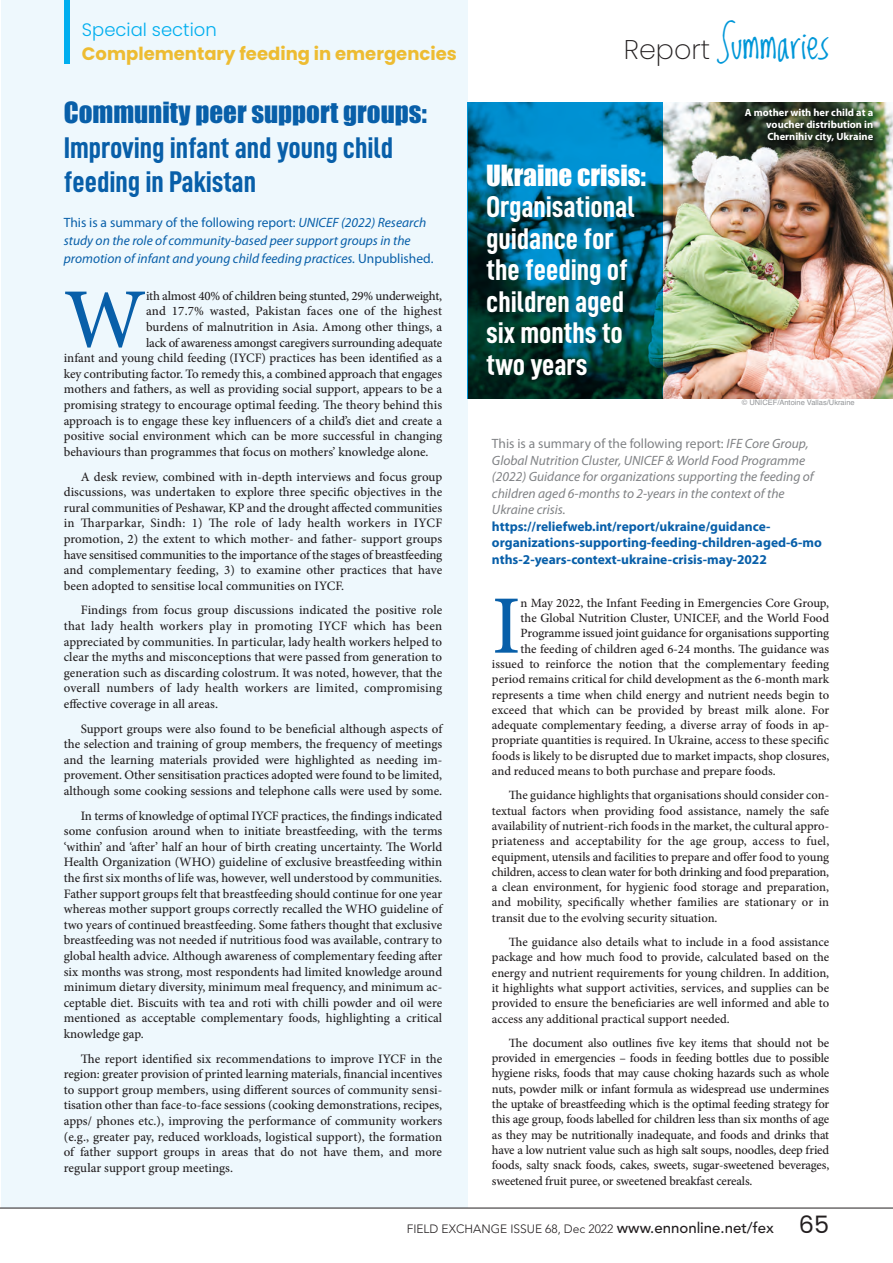
<style>
.page{position:relative;width:893px;height:1263px;background:#fff}
.page>*{position:absolute;margin:0;border:0;box-sizing:border-box;transform-origin:0 0}
.t1{font:500 84.75px "Minion Pro";color:#085fa9}
.t2{font:500 83.1px "Minion Pro";color:#085fa9}
.t3{font:36px "Lovedbythe King";color:#0197d8}
.t4{font:30px/31.5px "D DIN Condensed Bold";color:#fff}
.t5{font:30px/34.5px "D DIN Condensed Bold";color:#085fa9}
.t6{font:27px "Impact";color:#085fa9}
.t7{font:27px "Impact";color:#fff}
.t8{font:24px "Poppins";color:#231f20}
.t9{font:700 18px "Poppins";color:#edbc32}
.t10{font:300 18px "Poppins";color:#00aeef}
.t11{font:italic 13.5px/16.5px "Myriad Pro";color:#808285}
.t12{font:italic 13.5px/18px "Myriad Pro";color:#085fa9}
.t13{font:500 12.9px/15.6px "Minion Pro";color:#231f20;text-align:justify}
.t14{font:500 12.9px "Minion Pro";letter-spacing:-.02em;color:#231f20}
.t15{font:500 12.6px/15.3px "Minion Pro";color:#231f20;text-align:justify}
.t16{font:300 12px "Avenir";color:#231f20}
.t17{font:700 10.5px/12px "Myriad Pro";color:#fff;text-align:justify}
.t18{font:7.5px "Helvetica";color:#939598}
.s1{font-style:normal}
.s2{font-family:"Poppins";font-weight:200;font-size:27px;color:#231f20}
.s3{font-weight:700;font-style:normal;color:#085fa9}
.s4{font-weight:500;font-size:15px}
</style>
<div class="page">
<img style="left:663px;top:102px;width:230px;height:297px">
<div style="left:1px;top:0;width:466px;height:1208px;background:#eef8fd"></div>
<div style="left:64px;top:0;width:5px;height:63px;background:#00aeef"></div>
<hr style="left:0;top:1208px;width:893px;height:1px;background:#231f20">
<svg style="left:467px;top:102px;width:196px;height:297px;background:#005f7b"></svg>
<img style="left:702px;top:102px;width:191px;height:111px">
<p class="t10" style="left:82px;top:22px;width:136px">Special section</p>
<p class="t9" style="left:82px;top:46px;width:376px">Complementary feeding in emergencies</p>
<p class="t6" style="left:64px;top:104px;width:365px">Community peer support groups:</p>
<p class="t5" style="left:64px;top:133px;width:331px">Improving infant and young child feeding in Pakistan</p>
<p class="t12" style="left:64px;top:214px;width:371px"><span class="s1">This is a summary of the following report:</span> UNICEF (2022) Research study on the role of community-based peer support groups in the promotion of infant and young child feeding practices. <span class="s1">Unpublished.</span></p>
<p class="t14" style="left:146px;top:291px;width:298px">ith almost 40% of children being stunted, 29% underweight,</p>
<p class="t13" style="left:146px;top:305px;width:298px">and 17.7% wasted, Pakistan faces one of the highest</p>
<p class="t13" style="left:146px;top:320px;width:298px">burdens of malnutrition in Asia. Among other things, a</p>
<p class="t13" style="left:146px;top:336px;width:298px">lack of awareness amongst caregivers surrounding adequate</p>
<p class="t13" style="left:64px;top:352px;width:380px">infant and young child feeding (IYCF) practices has been identified as a</p>
<p class="t13" style="left:64px;top:367px;width:380px">key contributing factor. To remedy this, a combined approach that engages</p>
<p class="t13" style="left:64px;top:383px;width:380px">mothers and fathers, as well as providing social support, appears to be a</p>
<p class="t13" style="left:64px;top:398px;width:380px">promising strategy to encourage optimal feeding. The theory behind this</p>
<p class="t13" style="left:64px;top:414px;width:380px">approach is to engage these key influencers of a child’s diet and create a</p>
<p class="t13" style="left:64px;top:429px;width:380px">positive social environment which can be more successful in changing</p>
<p class="t13" style="left:64px;top:445px;width:366px">behaviours than programmes that focus on mothers’ knowledge alone.</p>
<p class="t13" style="left:64px;top:470px;width:380px;text-indent:17px">A desk review, combined with in-depth interviews and focus group discussions, was undertaken to explore three specific objectives in the rural communities of Peshawar, KP and the drought affected communities in Tharparkar, Sindh: 1) The role of lady health workers in IYCF promotion, 2) the extent to which mother- and father- support groups have sensitised communities to the importance of the stages of breastfeeding and complementary feeding, 3) to examine other practices that have been adopted to sensitise local communities on IYCF.</p>
<p class="t13" style="left:64px;top:604px;width:380px;text-indent:17px">Findings from focus group discussions indicated the positive role that lady health workers play in promoting IYCF which has been appreciated by communities. In particular, lady health workers helped to clear the myths and misconceptions that were passed from generation to generation such as discarding colostrum. It was noted, however, that the overall numbers of lady health workers are limited, compromising effective coverage in all areas.</p>
<p class="t13" style="left:64px;top:722px;width:380px;text-indent:17px">Support groups were also found to be beneficial although aspects of the selection and training of group members, the frequency of meetings and the learning materials provided were highlighted as needing im&shy;provement. Other sensitisation practices adopted were found to be limited, although some cooking sessions and telephone calls were used by some.</p>
<p class="t13" style="left:64px;top:809px;width:380px;text-indent:17px">In terms of knowledge of optimal IYCF practices, the findings indicated some confusion around when to initiate breastfeeding, with the terms ‘within’ and ‘after’ half an hour of birth creating uncertainty. The World Health Organization (WHO) guideline of exclusive breastfeeding within the first six months of life was, however, well understood by communities.<br>Father support groups felt that breastfeeding should continue for one year whereas mother support groups correctly recalled the WHO guideline of two years of continued breastfeeding. Some fathers thought that exclusive breastfeeding was not needed if nutritious food was available, contrary to global health advice. Although awareness of complementary feeding after six months was strong, most respondents had limited knowledge around minimum dietary diversity, minimum meal frequency, and minimum ac&shy;ceptable diet. Biscuits with tea and roti with chilli powder and oil were mentioned as acceptable complementary foods, highlighting a critical knowledge gap.</p>
<p class="t13" style="left:64px;top:1052px;width:380px;text-indent:17px">The report identified six recommendations to improve IYCF in the region: greater provision of printed learning materials, financial incentives to support group members, using different sources of community sensi&shy;tisation other than face-to-face sessions (cooking demonstrations, recipes, apps/ phones etc.), improving the performance of community workers (e.g., greater pay, reduced workloads, logistical support), the formation of father support groups in areas that do not have them, and more regular support group meetings.</p>
<p class="t1" style="left:64px;top:287px;width:84px">W</p>
<p class="t3" style="left:624px;top:25px;width:207px"><span class="s2">Report</span> Summaries</p>
<p class="t7" style="left:486px;top:167px;width:161px">Ukraine crisis:</p>
<p class="t4" style="left:486px;top:194px;width:150px">Organisational guidance for</p>
<p class="t4" style="left:486px;top:257px;width:143px;text-align:justify">the feeding of children aged six months to</p>
<p class="t4" style="left:486px;top:351px;width:103px">two years</p>
<p class="t17" style="left:766px;top:108px;width:109px;text-indent:-22px">A mother with her child at a voucher distribution in Chernihiv city, Ukraine</p>
<p class="t18" style="left:742px;top:400px;width:114px">© UNICEF/Antoine Vallas/Ukraine</p>
<p class="t11" style="left:492px;top:436px;width:331px"><span class="s1">This is a summary of the following report:</span> IFE Core Group, Global Nutrition Cluster, UNICEF &amp; World Food Programme (2022) Guidance for organizations supporting the feeding of children aged 6-months to 2-years in the context of the Ukraine crisis. <span class="s3">https://reliefweb.int/report/ukraine/guidance&shy;organizations-supporting-feeding-children-aged-6-mo nths-2-years-context-ukraine-crisis-may-2022</span></p>
<p class="t2" style="left:492px;top:594px;width:30px">I</p>
<p class="t15" style="left:521px;top:596px;width:310px">n May 2022, the Infant Feeding in Emergencies Core Group,</p>
<p class="t15" style="left:521px;top:611px;width:310px">the Global Nutrition Cluster, UNICEF, and the World Food</p>
<p class="t15" style="left:521px;top:627px;width:310px">Programme issued joint guidance for organisations supporting</p>
<p class="t15" style="left:521px;top:642px;width:310px">the feeding of children aged 6-24 months. The guidance was</p>
<p class="t15" style="left:492px;top:657px;width:339px">issued to reinforce the notion that the complementary feeding</p>
<p class="t15" style="left:492px;top:673px;width:339px">period remains critical for child development as the 6-month mark</p>
<p class="t15" style="left:492px;top:688px;width:339px">represents a time when child energy and nutrient needs begin to</p>
<p class="t15" style="left:492px;top:703px;width:339px">exceed that which can be provided by breast milk alone. For</p>
<p class="t15" style="left:492px;top:719px;width:339px">adequate complementary feeding, a diverse array of foods in ap-</p>
<p class="t15" style="left:492px;top:734px;width:339px">propriate quantities is required. In Ukraine, access to these specific</p>
<p class="t15" style="left:492px;top:749px;width:339px">foods is likely to be disrupted due to market impacts, shop closures,</p>
<p class="t15" style="left:492px;top:764px;width:285px">and reduced means to both purchase and prepare foods.</p>
<p class="t15" style="left:492px;top:789px;width:339px;text-indent:17px">The guidance highlights that organisations should consider con&shy;textual factors when providing food assistance, namely the safe availability of nutrient-rich foods in the market, the cultural appro&shy;priateness and acceptability for the age group, access to fuel, equipment, utensils and facilities to prepare and offer food to young children, access to clean water for both drinking and food preparation, a clean environment, for hygienic food storage and preparation, and mobility, specifically whether families are stationary or in transit due to the evolving security situation.</p>
<p class="t15" style="left:492px;top:935px;width:339px;text-indent:17px">The guidance also details what to include in a food assistance package and how much food to provide, calculated based on the energy and nutrient requirements for young children. In addition, it highlights what support activities, services, and supplies can be provided to ensure the beneficiaries are well informed and able to access any additional practical support needed.</p>
<p class="t15" style="left:492px;top:1036px;width:339px;text-indent:17px">The document also outlines five key items that should not be provided in emergencies – foods in feeding bottles due to possible hygiene risks, foods that may cause choking hazards such as whole nuts, powder milk or infant formula as widespread use undermines the uptake of breastfeeding which is the optimal feeding strategy for this age group, foods labelled for children less than six months of age as they may be nutritionally inadequate, and foods and drinks that have a low nutrient value such as high salt soups, noodles, deep fried foods, salty snack foods, cakes, sweets, sugar-sweetened beverages, sweetened fruit puree, or sweetened breakfast cereals.</p>
<p class="t16" style="left:407px;top:1224px;width:369px">FIELD EXCHANGE ISSUE 68, Dec 2022 <span class="s4">www.ennonline.net/fex</span></p>
<p class="t8" style="left:799px;top:1215px;width:32px">65</p>
</div>
